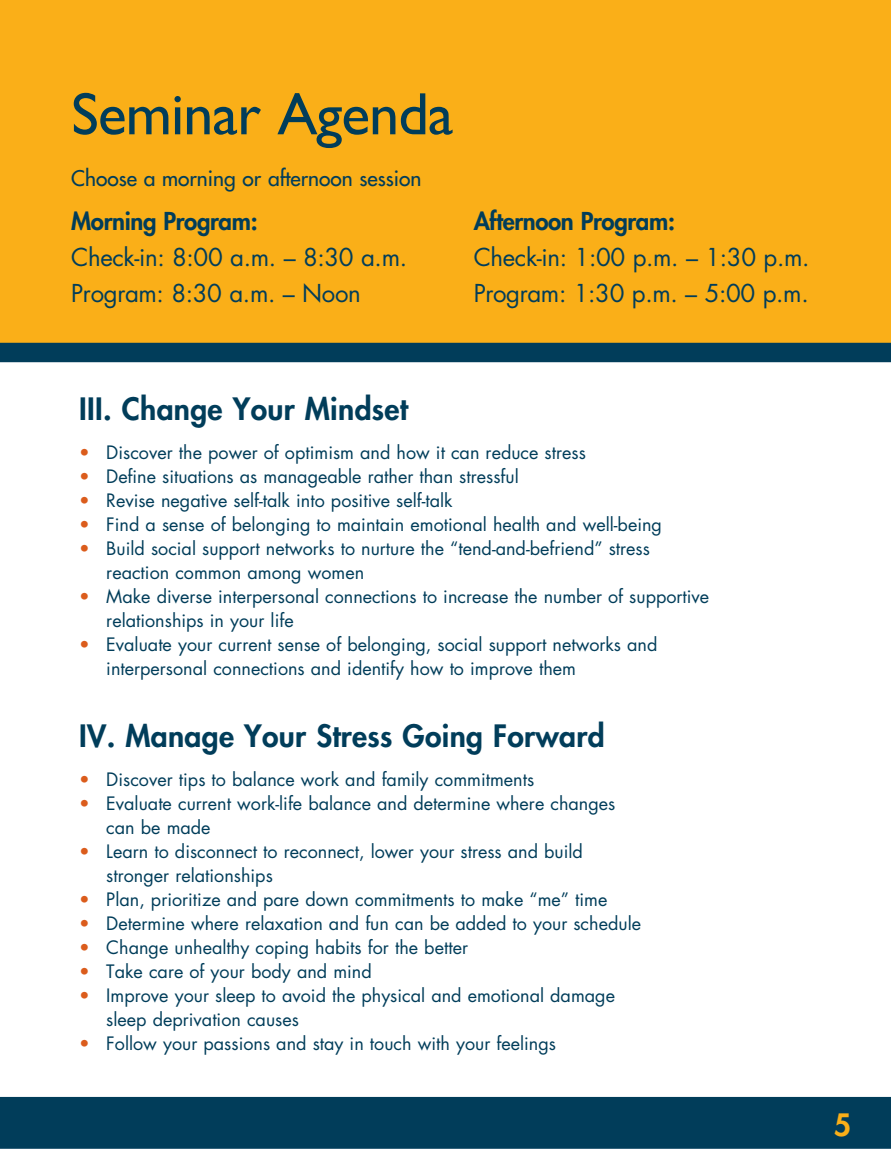
<style>
.page{position:relative;width:891px;height:1175px;background:#fff}
.page>*{position:absolute;margin:0;border:0;box-sizing:border-box;transform-origin:0 0}
.t1{font:60px "Gill Sans";letter-spacing:-.015em;color:#013d5a}
.t2{font:800 30px "Futura Std";letter-spacing:.01em;color:#013d5a}
.t3{font:800 30px "Futura Std";color:#faaf18}
.t4{font:24px "Futura Std";letter-spacing:-.015em;color:#013d5a}
.t5{font:800 24px "Futura Std";letter-spacing:-.015em;color:#013d5a}
.t6{font:500 21px "Futura Std";color:#013d5a}
.t7{font:18px/24px "Futura Std";color:#013d5a}
.s1{color:#db5c1c}
</style>
<div class="page">
<div style="left:0;top:0;width:891px;height:345px;background:#faaf18"></div>
<div style="left:0;top:343px;width:891px;height:19px;background:#013d5a"></div>
<div style="left:0;top:1096px;width:891px;height:52px;background:#013d5a"></div>
<p class="t1" style="left:71px;top:79px;width:384px">Seminar Agenda</p>
<p class="t6" style="left:71px;top:165px;width:352px">Choose a morning or afternoon session</p>
<p class="t5" style="left:71px;top:206px;width:188px">Morning Program:</p>
<p class="t4" style="left:71px;top:242px;width:337px">Check-in: 8:00 a.m. – 8:30 a.m.</p>
<p class="t4" style="left:71px;top:278px;width:291px">Program: 8:30 a.m. – Noon</p>
<p class="t5" style="left:474px;top:206px;width:203px">Afternoon Program:</p>
<p class="t4" style="left:474px;top:242px;width:337px">Check-in: 1:00 p.m. – 1:30 p.m.</p>
<p class="t4" style="left:474px;top:278px;width:337px">Program: 1:30 p.m. – 5:00 p.m.</p>
<p class="t2" style="left:79px;top:390px;width:330px">III. Change Your Mindset</p>
<p class="t7" style="left:79px;top:440px;width:508px"><span class="s1">•</span> Discover the power of optimism and how it can reduce stress</p>
<p class="t7" style="left:79px;top:464px;width:441px"><span class="s1">•</span> Define situations as manageable rather than stressful</p>
<p class="t7" style="left:79px;top:488px;width:375px"><span class="s1">•</span> Revise negative self-talk into positive self-talk</p>
<p class="t7" style="left:79px;top:512px;width:584px"><span class="s1">•</span> Find a sense of belonging to maintain emotional health and well-being</p>
<p class="t7" style="left:106px;top:536px;width:545px;text-indent:-27px"><span class="s1">•</span> Build social support networks to nurture the “tend-and-befriend” stress reaction common among women</p>
<p class="t7" style="left:106px;top:584px;width:604px;text-indent:-27px"><span class="s1">•</span> Make diverse interpersonal connections to increase the number of supportive relationships in your life</p>
<p class="t7" style="left:106px;top:632px;width:553px;text-indent:-27px"><span class="s1">•</span> Evaluate your current sense of belonging, social support networks and interpersonal connections and identify how to improve them</p>
<p class="t2" style="left:79px;top:717px;width:527px">IV. Manage Your Stress Going Forward</p>
<p class="t7" style="left:79px;top:767px;width:456px"><span class="s1">•</span> Discover tips to balance work and family commitments</p>
<p class="t7" style="left:79px;top:791px;width:538px"><span class="s1">•</span> Evaluate current work-life balance and determine where changes</p>
<p class="t7" style="left:106px;top:815px;width:106px">can be made</p>
<p class="t7" style="left:79px;top:839px;width:505px"><span class="s1">•</span> Learn to disconnect to reconnect, lower your stress and build</p>
<p class="t7" style="left:106px;top:863px;width:168px">stronger relationships</p>
<p class="t7" style="left:79px;top:887px;width:530px"><span class="s1">•</span> Plan, prioritize and pare down commitments to make “me” time</p>
<p class="t7" style="left:79px;top:911px;width:563px"><span class="s1">•</span> Determine where relaxation and fun can be added to your schedule</p>
<p class="t7" style="left:79px;top:935px;width:390px"><span class="s1">•</span> Change unhealthy coping habits for the better</p>
<p class="t7" style="left:79px;top:959px;width:294px"><span class="s1">•</span> Take care of your body and mind</p>
<p class="t7" style="left:79px;top:983px;width:537px"><span class="s1">•</span> Improve your sleep to avoid the physical and emotional damage</p>
<p class="t7" style="left:106px;top:1007px;width:194px">sleep deprivation causes</p>
<p class="t7" style="left:79px;top:1031px;width:478px"><span class="s1">•</span> Follow your passions and stay in touch with your feelings</p>
<p class="t3" style="left:834px;top:1105px;width:19px">5</p>
</div>
